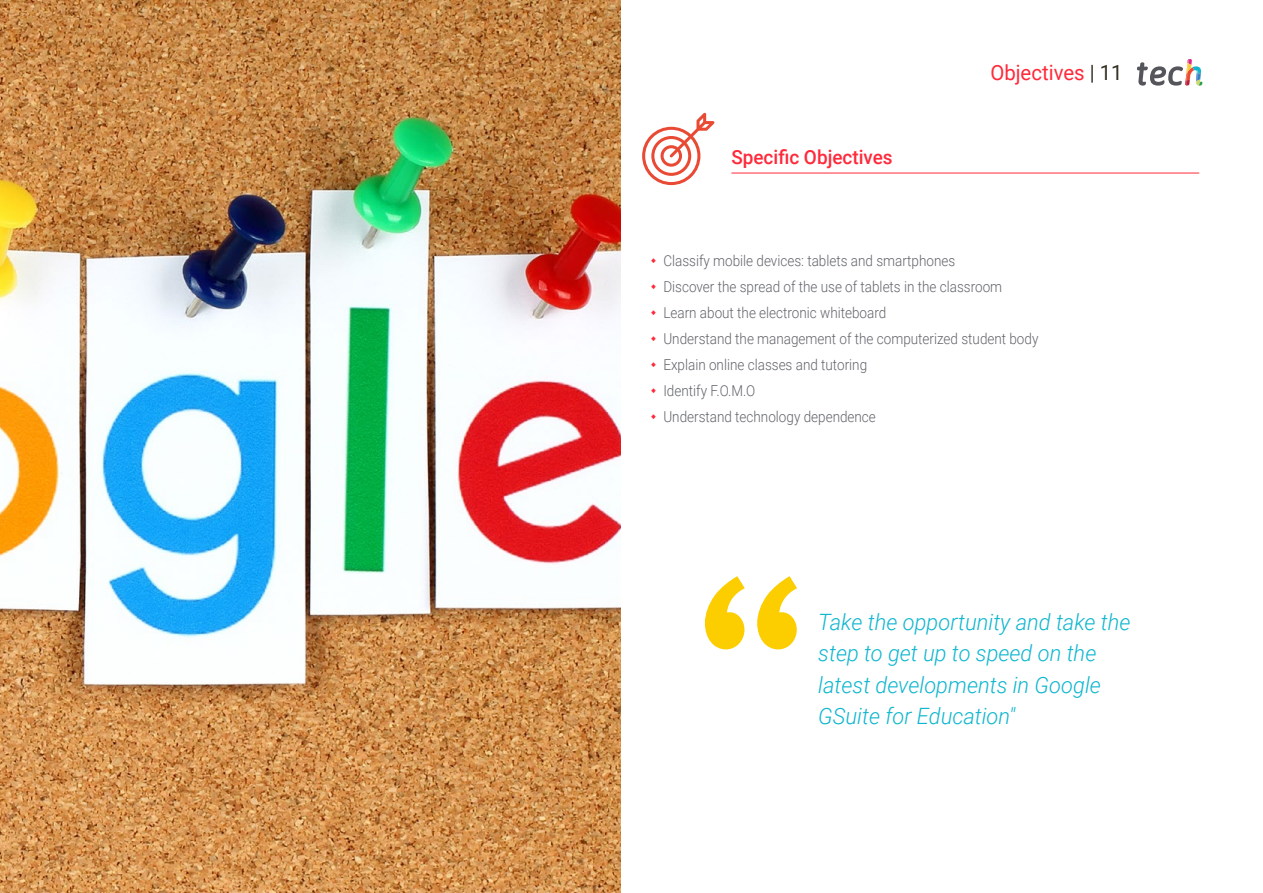
<style>
.page{position:relative;width:1263px;height:893px;background:#fff}
.page>*{position:absolute;margin:0;border:0;box-sizing:border-box;transform-origin:0 0}
.t1{font:italic 300 22.5px/31.5px "Roboto";color:#0fb6cf}
.t2{font:21px "Roboto";color:#ff293a}
.t3{font:500 19.5px "Roboto";color:#ff293a}
.t4{font:300 15px/26px "Roboto";color:#61646a;scale:.9 1}
.s1{color:#312e20}
</style>
<div class="page">
<hr style="left:731px;top:173px;width:468px;height:1px;background:#ff293a">
<svg style="left:642px;top:113px;width:72px;height:72px"></svg>
<img style="left:0;top:0;width:621px;height:893px">
<svg style="left:1137px;top:59px;width:65px;height:27px"></svg>
<svg style="left:705px;top:576px;width:92px;height:73px"></svg>
<h3 class="t3" style="left:731px;top:143px;width:163px">Specific Objectives</h3>
<h2 class="t2" style="left:990px;top:57px;width:134px">Objectives <span class="s1">| 11</span></h2>
<p class="t4" style="left:663px;top:247px;width:418px">Classify mobile devices: tablets and smartphones<br>Discover the spread of the use of tablets in the classroom Learn about the electronic whiteboard<br>Understand the management of the computerized student body Explain online classes and tutoring<br>Identify F.O.M.O<br>Understand technology dependence</p>
<h1 class="t1" style="left:818px;top:605px;width:314px">Take the opportunity and take the step to get up to speed on the latest developments in Google<br>GSuite for Education"</h1>
</div>
